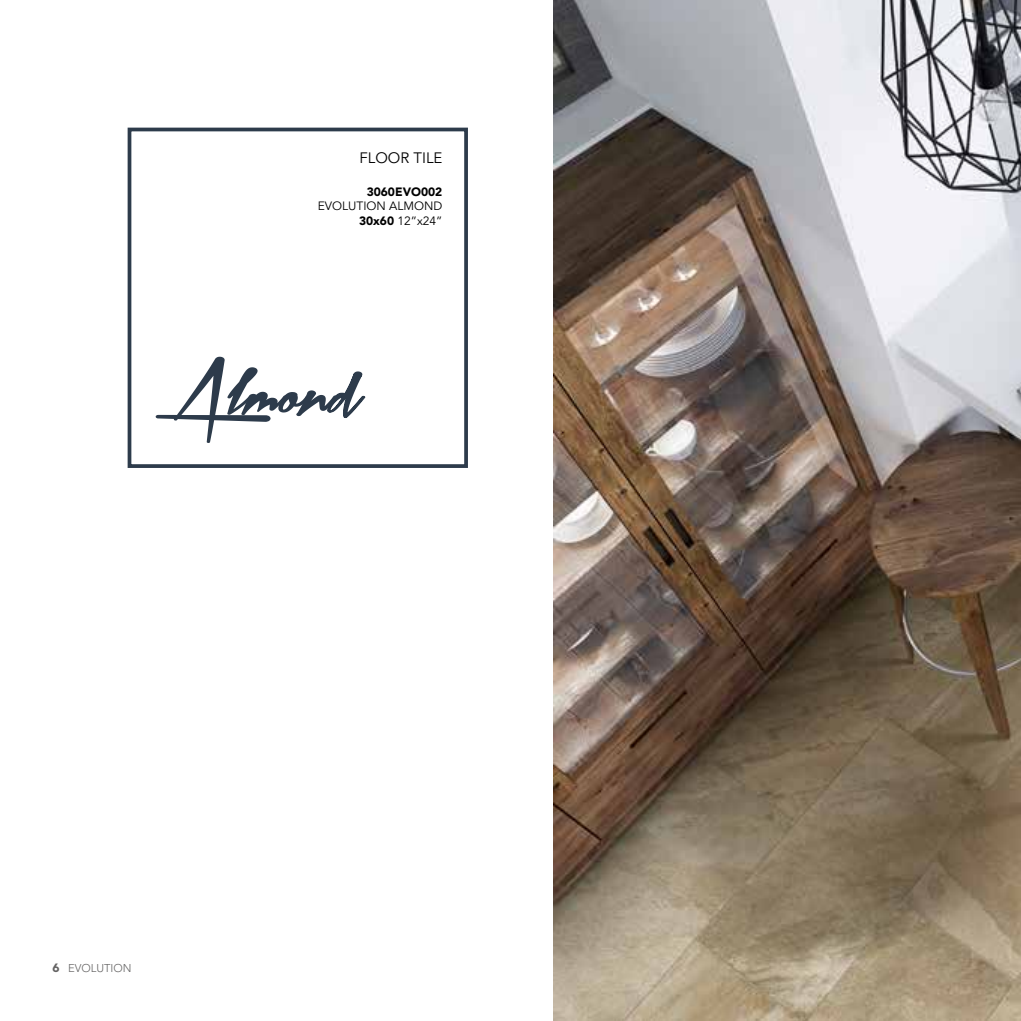
<style>
.page{position:relative;width:1021px;height:1021px;background:#fff}
.page>*{position:absolute;margin:0;border:0;box-sizing:border-box;transform-origin:0 0}
.t1{font:45px "Xtreem Fat Demo";letter-spacing:.025em;color:#2d3b4b;scale:1.5 1}
.t2{font:15px "Avenir LT Std";color:#000}
.t3{font:12px/14.4px "Avenir LT Std";color:#000;text-align:right}
.t4{font:900 12px "Avenir LT Std";color:#000}
.t5{font:300 11.25px "Avenir LT Std";color:#646363}
.s1{font-weight:900}
.s2{font-weight:900;font-size:12px}
</style>
<div class="page">
<img style="left:554px;top:0;width:466px;height:1020px">
<div style="left:128px;top:128px;width:340px;height:340px;border:4px solid #2d3b4b"></div>
<p class="t2" style="left:359px;top:150px;width:84px">FLOOR TILE</p>
<p class="t4" style="left:366px;top:184px;width:77px">3060EVO002</p>
<p class="t3" style="left:318px;top:199px;width:126px">EVOLUTION ALMOND<br><span class="s1">30x60</span> 12”x24”</p>
<h1 class="t1" style="left:131px;top:371px;width:156px">Almond</h1>
<p class="t5" style="left:52px;top:961px;width:81px"><span class="s2">6</span> EVOLUTION</p>
</div>
